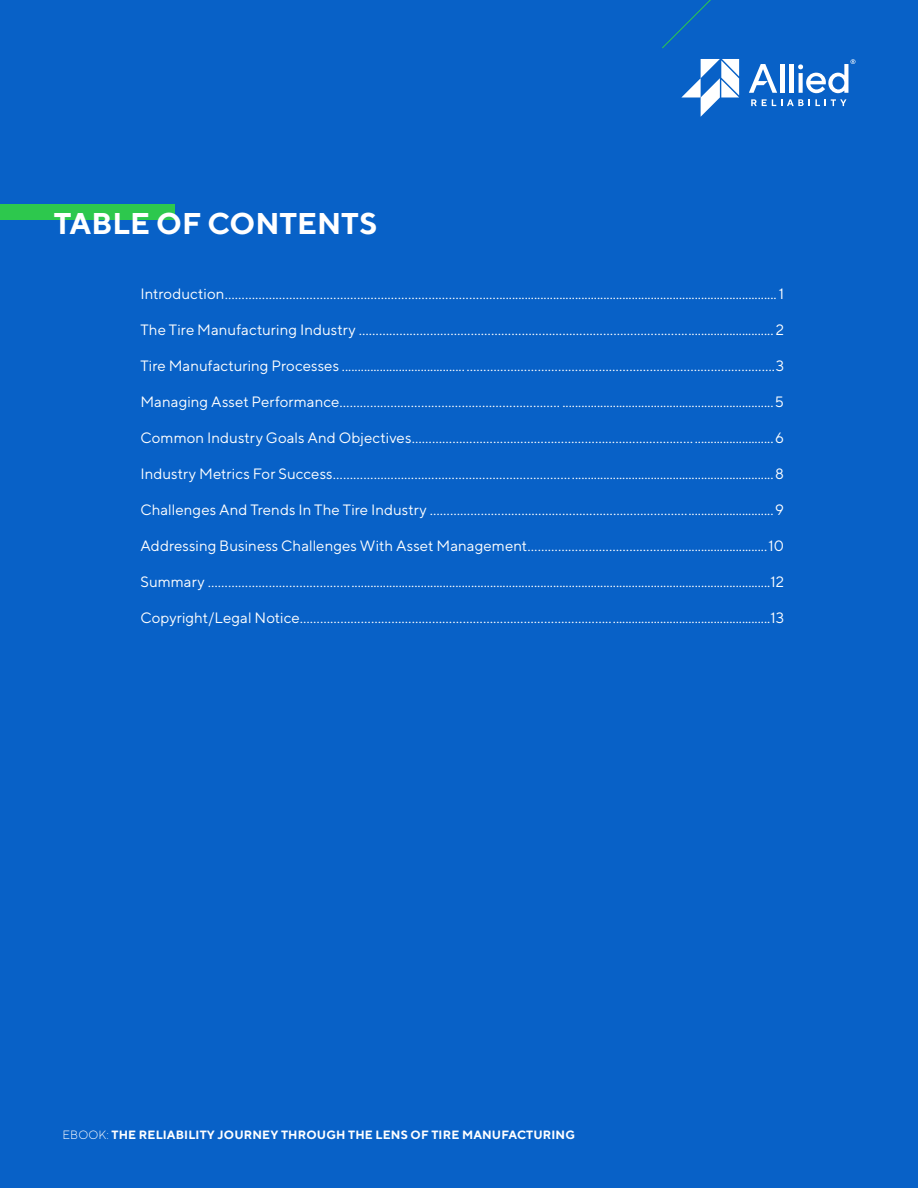
<style>
.page{position:relative;width:918px;height:1188px;background:#0861c7}
.page>*{position:absolute;margin:0;border:0;box-sizing:border-box;transform-origin:0 0}
.t1{font:700 30px "TT Norms";color:#fff}
.t2{font:15px "TT Norms";letter-spacing:.005em;color:#fff}
.t3{font:700 12px "TT Norms";letter-spacing:.01em;color:#fff}
.s1{font-weight:300}
</style>
<div class="page">
<div style="left:0;top:205px;width:175px;height:15px;background:#2dc84d"></div>
<svg style="left:662px;top:0;width:49px;height:49px"></svg>
<svg style="left:681px;top:59px;width:58px;height:58px"></svg>
<svg style="left:749px;top:59px;width:107px;height:47px"></svg>
<p class="t1" style="left:54px;top:205px;width:325px">TABLE OF CONTENTS</p>
<p class="t2" style="left:140px;top:285px;width:645px">Introduction…………………………………………………………………..….........................................................................................1</p>
<p class="t2" style="left:140px;top:321px;width:254px">The Tire Manufacturing Industry ……….......................................................................................</p>
<p class="t2" style="left:685px;top:321px;width:101px">............................ 2</p>
<p class="t2" style="left:140px;top:357px;width:331px">Tire Manufacturing Processes .................................................................................................................................</p>
<p class="t2" style="left:772px;top:357px;width:14px">.3</p>
<p class="t2" style="left:140px;top:393px;width:645px">Managing Asset Performance……………………………………………………….. ...................................................................5</p>
<p class="t2" style="left:140px;top:429px;width:645px">Common Industry Goals And Objectives……………………………………………………………….….…….........................6</p>
<p class="t2" style="left:140px;top:465px;width:645px">Industry Metrics For Success……………………………………………………….……................................................................8</p>
<p class="t2" style="left:140px;top:501px;width:645px">Challenges And Trends In The Tire Industry …………………………………………………………….…... ...........................9</p>
<p class="t2" style="left:140px;top:537px;width:645px">Addressing Business Challenges With Asset Management…………………………………..................................10</p>
<p class="t2" style="left:140px;top:573px;width:645px">Summary …………………………………….....................................................................................................................................12</p>
<p class="t2" style="left:140px;top:609px;width:645px">Copyright/Legal Notice………………………………………………………………………………....................................................13</p>
<p class="t3" style="left:63px;top:1127px;width:514px"><span class="s1">EBOOK:</span> THE RELIABILITY JOURNEY THROUGH THE LENS OF TIRE MANUFACTURING</p>
</div>
